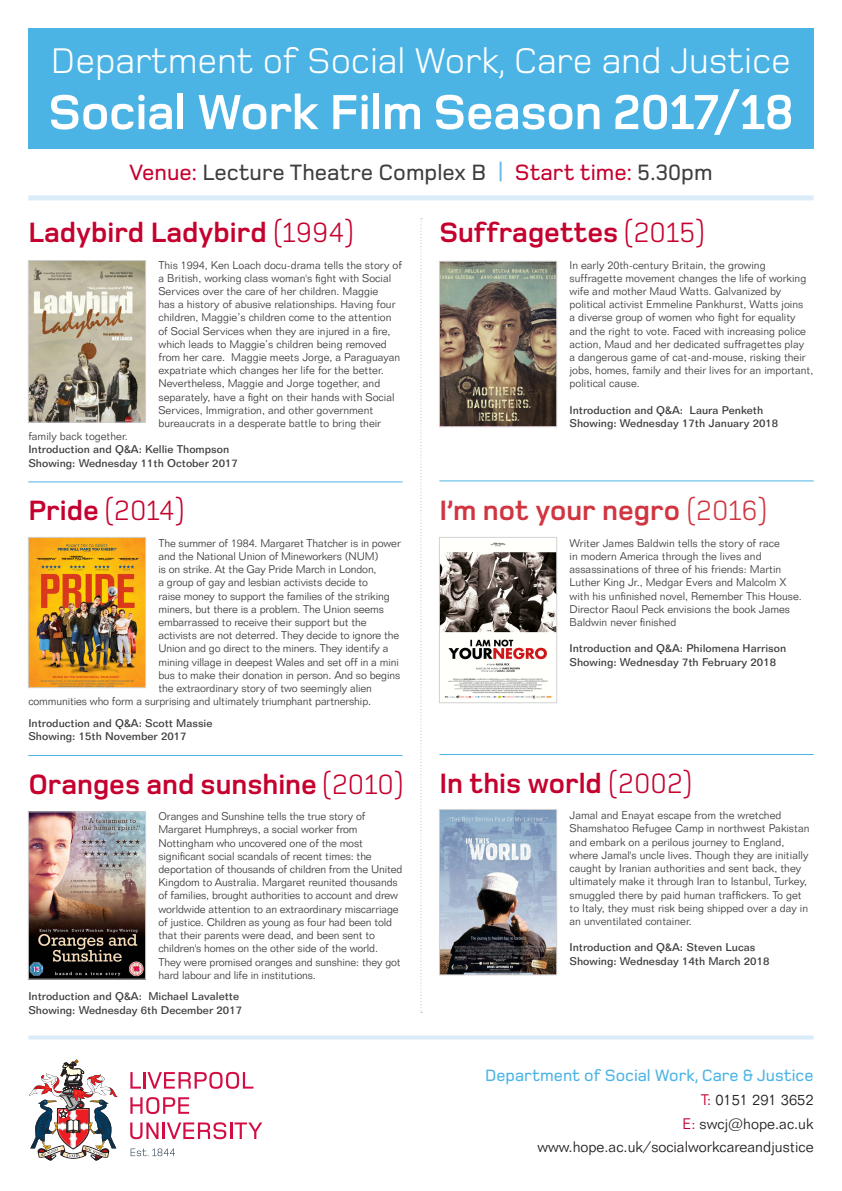
<style>
.page{position:relative;width:842px;height:1191px;background:#fff}
.page>*{position:absolute;margin:0;border:0;box-sizing:border-box;transform-origin:0 0}
.t1{font:700 51px "Foundry Monoline";letter-spacing:-.01em;color:#fff}
.t2{font:37px "Foundry Monoline";letter-spacing:-.005em;color:#fff}
.t3{font:700 29px "Foundry Monoline";color:#c5002e}
.t4{font:700 29px "Foundry Monoline";color:#d03540}
.t5{font:29px "Foundry Monoline";color:#c5002e}
.t6{font:500 23px "Foundry Monoline";color:#3e3e3f}
.t7{font:500 17px "Foundry Monoline";color:#4cb4e5}
.t8{font:300 15px/23.7px "Folio BT";color:#231f20;text-align:right}
.t9{font:300 11px/13.2px "Folio BT";color:#3e3e3f}
.t10{font:500 11px/13.2px "Folio BT";color:#3e3e3f}
.s1{color:#c5002e}
.s2{color:#66bbe7}
.s3{font-weight:400}
.s4{font-weight:700}
</style>
<div class="page">
<div style="left:28px;top:28px;width:786px;height:121px;background:#4cb4e5"></div>
<img style="left:30px;top:262px;width:114px;height:158px">
<div style="left:28px;top:260px;width:118px;height:162px;border:1px solid #d1d2d4"></div>
<img style="left:441px;top:263px;width:114px;height:162px">
<div style="left:439px;top:261px;width:118px;height:166px;border:1px solid #d1d2d4"></div>
<img style="left:441px;top:542px;width:114px;height:157px">
<div style="left:439px;top:537px;width:118px;height:166px;border:1px solid #d1d2d4"></div>
<img style="left:441px;top:811px;width:114px;height:162px">
<div style="left:439px;top:809px;width:118px;height:166px;border:1px solid #d1d2d4"></div>
<img style="left:30px;top:539px;width:114px;height:147px">
<div style="left:28px;top:537px;width:118px;height:151px;border:1px solid #d1d2d4"></div>
<img style="left:30px;top:813px;width:114px;height:164px">
<div style="left:28px;top:811px;width:118px;height:168px;border:1px solid #d1d2d4"></div>
<svg style="left:28px;top:1035px;width:786px;height:4px;background:#dfeef9"></svg>
<div style="left:28px;top:195px;width:786px;height:5px;background:#dbecf9"></div>
<hr style="left:28px;top:481px;width:375px;height:1px;background:#4cb4e5">
<hr style="left:439px;top:480px;width:375px;height:1px;background:#4cb4e5">
<hr style="left:439px;top:754px;width:375px;height:1px;background:#4cb4e5">
<hr style="left:28px;top:755px;width:375px;height:1px;background:#4cb4e5">
<svg style="left:420px;top:218px;width:2px;height:795px"></svg>
<svg style="left:130px;top:1071px;width:123px;height:17px"></svg>
<svg style="left:130px;top:1097px;width:59px;height:17px"></svg>
<svg style="left:130px;top:1122px;width:132px;height:17px"></svg>
<svg style="left:131px;top:1148px;width:44px;height:8px"></svg>
<img style="left:29px;top:1060px;width:89px;height:101px">
<h2 class="t2" style="left:51px;top:41px;width:741px">Department of Social Work, Care and Justice</h2>
<h1 class="t1" style="left:48px;top:85px;width:747px">Social Work Film Season 2017/18</h1>
<h3 class="t6" style="left:129px;top:160px;width:585px"><span class="s1">Venue:</span> Lecture Theatre Complex B <span class="s2">|</span> <span class="s1">Start time:</span> 5.30pm</h3>
<h3 class="t3" style="left:28px;top:217px;width:326px">Ladybird Ladybird <span class="s3">(1994)</span></h3>
<p class="t9" style="left:158px;top:258px;width:245px">This 1994, Ken Loach docu-drama tells the story of a British, working class woman's fight with Social Services over the care of her children. Maggie<br>has a history of abusive relationships. Having four children, Maggie’s children come to the attention of Social Services when they are injured in a fire, which leads to Maggie’s children being removed from her care. Maggie meets Jorge, a Paraguayan expatriate which changes her life for the better.<br>Nevertheless, Maggie and Jorge together, and separately, have a fight on their hands with Social Services, Immigration, and other government bureaucrats in a desperate battle to bring their</p>
<p class="t9" style="left:28px;top:430px;width:101px">family back together.</p>
<p class="t10" style="left:28px;top:443px;width:211px">Introduction and Q&amp;A: Kellie Thompson<br>Showing: Wednesday 11th October 2017</p>
<h3 class="t5" style="left:28px;top:495px;width:157px"><span class="s4">Pride</span> (2014)</h3>
<p class="t9" style="left:158px;top:536px;width:244px">The summer of 1984. Margaret Thatcher is in power</p>
<p class="t9" style="left:158px;top:549px;width:222px">and the National Union of Mineworkers (NUM)</p>
<p class="t9" style="left:158px;top:562px;width:220px">is on strike. At the Gay Pride March in London,</p>
<p class="t9" style="left:158px;top:576px;width:211px">a group of gay and lesbian activists decide to</p>
<p class="t9" style="left:158px;top:589px;width:233px">raise money to support the families of the striking</p>
<p class="t9" style="left:158px;top:602px;width:227px">miners, but there is a problem. The Union seems</p>
<p class="t9" style="left:158px;top:615px;width:210px">embarrassed to receive their support but the</p>
<p class="t9" style="left:158px;top:628px;width:242px">activists are not deterred. They decide to ignore the</p>
<p class="t9" style="left:158px;top:642px;width:231px">Union and go direct to the miners. They identify a</p>
<p class="t9" style="left:158px;top:655px;width:242px">mining village in deepest Wales and set off in a mini</p>
<p class="t9" style="left:158px;top:668px;width:243px">bus to make their donation in person. And so begins</p>
<p class="t9" style="left:158px;top:681px;width:215px">the extraordinary story of two seemingly alien</p>
<p class="t9" style="left:28px;top:694px;width:344px">communities who form a surprising and ultimately triumphant partnership.</p>
<p class="t10" style="left:28px;top:716px;width:186px">Introduction and Q&amp;A: Scott Massie<br>Showing: 15th November 2017</p>
<h3 class="t3" style="left:28px;top:769px;width:376px">Oranges and sunshine <span class="s3">(2010)</span></h3>
<p class="t9" style="left:158px;top:809px;width:246px">Oranges and Sunshine tells the true story of Margaret Humphreys, a social worker from Nottingham who uncovered one of the most significant social scandals of recent times: the deportation of thousands of children from the United Kingdom to Australia. Margaret reunited thousands of families, brought authorities to account and drew worldwide attention to an extraordinary miscarriage of justice. Children as young as four had been told that their parents were dead, and been sent to children's homes on the other side of the world.<br>They were promised oranges and sunshine: they got hard labour and life in institutions.</p>
<p class="t10" style="left:28px;top:989px;width:215px">Introduction and Q&amp;A: Michael Lavalette<br>Showing: Wednesday 6th December 2017</p>
<h3 class="t3" style="left:439px;top:217px;width:266px">Suffragettes <span class="s3">(2015)</span></h3>
<p class="t9" style="left:569px;top:258px;width:245px">In early 20th-century Britain, the growing suffragette movement changes the life of working wife and mother Maud Watts. Galvanized by political activist Emmeline Pankhurst, Watts joins<br>a diverse group of women who fight for equality and the right to vote. Faced with increasing police action, Maud and her dedicated suffragettes play<br>a dangerous game of cat-and-mouse, risking their jobs, homes, family and their lives for an important, political cause.</p>
<p class="t10" style="left:569px;top:403px;width:210px">Introduction and Q&amp;A: Laura Penketh<br>Showing: Wednesday 17th January 2018</p>
<h3 class="t4" style="left:439px;top:495px;width:329px">I’m not your negro <span class="s3">(2016)</span></h3>
<p class="t9" style="left:569px;top:536px;width:234px">Writer James Baldwin tells the story of race<br>in modern America through the lives and assassinations of three of his friends: Martin Luther King Jr., Medgar Evers and Malcolm X with his unfinished novel, Remember This House.<br>Director Raoul Peck envisions the book James Baldwin never finished</p>
<p class="t10" style="left:569px;top:642px;width:218px">Introduction and Q&amp;A: Philomena Harrison<br>Showing: Wednesday 7th February 2018</p>
<h3 class="t3" style="left:439px;top:768px;width:254px">In this world <span class="s3">(2002)</span></h3>
<p class="t9" style="left:569px;top:808px;width:241px">Jamal and Enayat escape from the wretched Shamshatoo Refugee Camp in northwest Pakistan and embark on a perilous journey to England, where Jamal's uncle lives. Though they are initially caught by Iranian authorities and sent back, they ultimately make it through Iran to Istanbul, Turkey, smuggled there by paid human traffickers. To get to Italy, they must risk being shipped over a day in an unventilated container.</p>
<p class="t10" style="left:569px;top:940px;width:201px">Introduction and Q&amp;A: Steven Lucas<br>Showing: Wednesday 14th March 2018</p>
<h3 class="t7" style="left:485px;top:1066px;width:330px">Department of Social Work, Care &amp; Justice</h3>
<h3 class="t8" style="left:537px;top:1087px;width:278px"><span class="s1">T:</span> 0151 291 3652<br><span class="s1">E:</span> swcj@hope.ac.uk www.hope.ac.uk/socialworkcareandjustice</h3>
</div>
